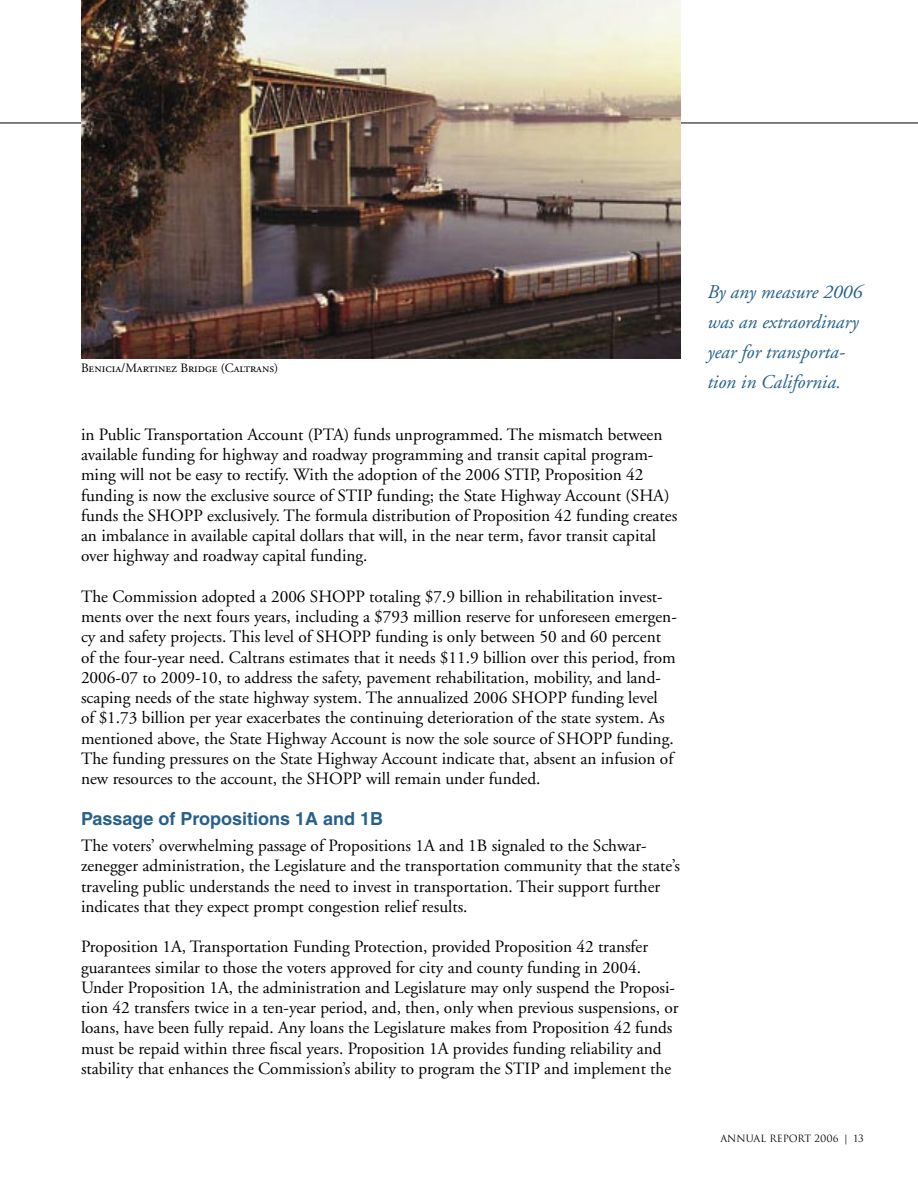
<style>
.page{position:relative;width:918px;height:1188px;background:#fff}
.page>*{position:absolute;margin:0;border:0;box-sizing:border-box;transform-origin:0 0}
.Sub_Head{font:italic 19.5px/30px "Adobe Garamond";color:#26608b}
.Sub_Head-2{font:700 18px "Helvetica";color:#26608b}
.body_copy{font:17.25px/20.2px "Adobe Garamond";color:#000}
.Sub_Head-3{font:12.75px "Adobe Garamond Regular SC";color:#000}
.t1{font:9.75px "Trajan";color:#000}
.s1{font-family:"Adobe Garamond"}
</style>
<div class="page">
<hr style="left:0;top:123px;width:918px;height:1px;background:#000">
<img style="left:81px;top:0;width:599px;height:358px">
<p class="Sub_Head-3" style="left:81px;top:361px;width:199px">Benicia/Martinez Bridge (Caltrans)</p>
<p class="body_copy" style="left:81px;top:425px;width:598px">in Public Transportation Account (PTA) funds unprogrammed. The mismatch between available funding for highway and roadway programming and transit capital program&shy;ming will not be easy to rectify. With the adoption of the 2006 STIP, Proposition 42 funding is now the exclusive source of STIP funding; the State Highway Account (SHA) funds the SHOPP exclusively. The formula distribution of Proposition 42 funding creates an imbalance in available capital dollars that will, in the near term, favor transit capital over highway and roadway capital funding.</p>
<p class="body_copy" style="left:81px;top:587px;width:597px">The Commission adopted a 2006 SHOPP totaling $7.9 billion in rehabilitation invest&shy;ments over the next fours years, including a $793 million reserve for unforeseen emergen&shy;cy and safety projects. This level of SHOPP funding is only between 50 and 60 percent of the four-year need. Caltrans estimates that it needs $11.9 billion over this period, from 2006-07 to 2009-10, to address the safety, pavement rehabilitation, mobility, and land&shy;scaping needs of the state highway system. The annualized 2006 SHOPP funding level<br>of $1.73 billion per year exacerbates the continuing deterioration of the state system. As mentioned above, the State Highway Account is now the sole source of SHOPP funding.<br>The funding pressures on the State Highway Account indicate that, absent an infusion of new resources to the account, the SHOPP will remain under funded.</p>
<p class="Sub_Head-2" style="left:81px;top:808px;width:304px">Passage of Propositions 1A and 1B</p>
<p class="body_copy" style="left:81px;top:836px;width:600px">The voters’ overwhelming passage of Propositions 1A and 1B signaled to the Schwar&shy;zenegger administration, the Legislature and the transportation community that the state’s traveling public understands the need to invest in transportation. Their support further indicates that they expect prompt congestion relief results.</p>
<p class="body_copy" style="left:81px;top:937px;width:599px">Proposition 1A, Transportation Funding Protection, provided Proposition 42 transfer guarantees similar to those the voters approved for city and county funding in 2004.<br>Under Proposition 1A, the administration and Legislature may only suspend the Proposi&shy;tion 42 transfers twice in a ten-year period, and, then, only when previous suspensions, or loans, have been fully repaid. Any loans the Legislature makes from Proposition 42 funds must be repaid within three fiscal years. Proposition 1A provides funding reliability and stability that enhances the Commission’s ability to program the STIP and implement the</p>
<p class="Sub_Head" style="left:707px;top:277px;width:156px">By any measure 2006 was an extraordinary year for transporta&shy;tion in California.</p>
<p class="t1" style="left:720px;top:1132px;width:145px">ANNUAL REPORT 2006 <span class="s1">|</span> 13</p>
</div>
